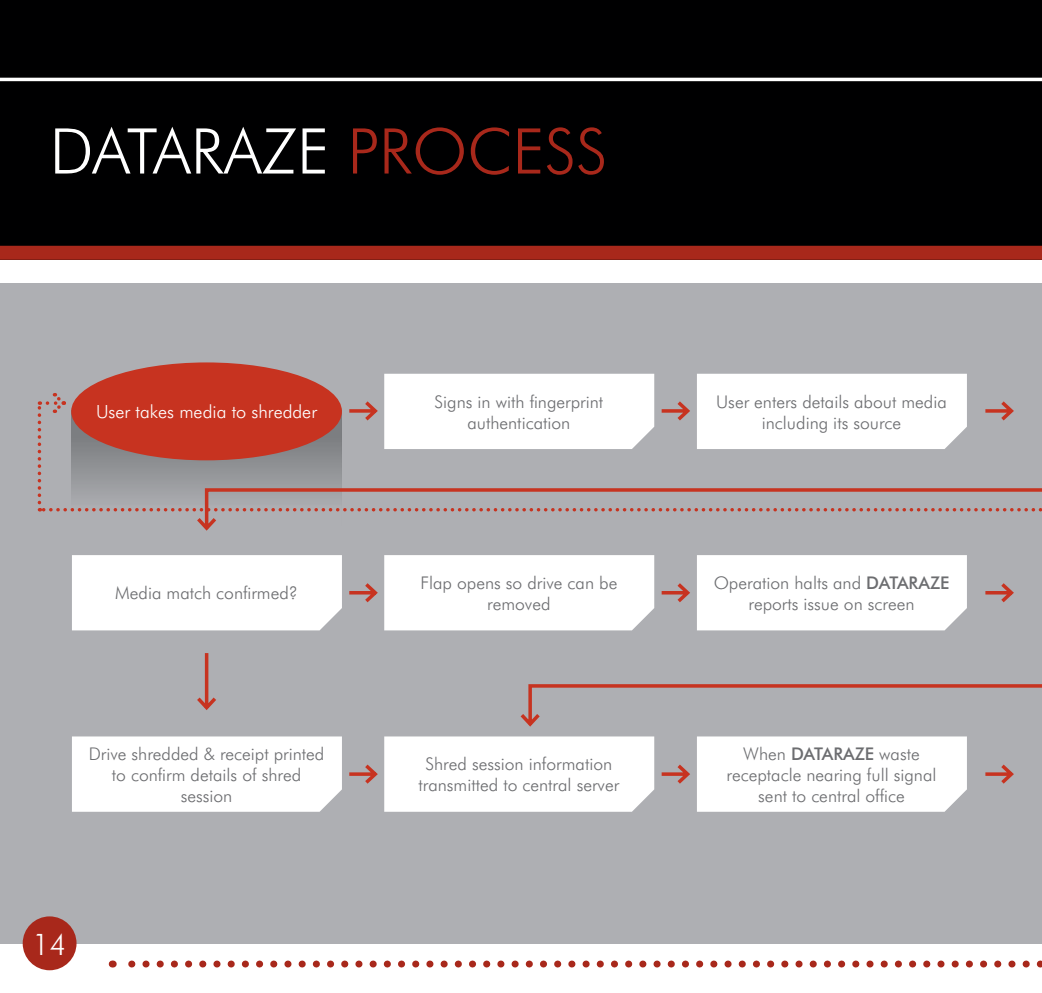
<style>
.page{position:relative;width:1042px;height:993px;background:#fff}
.page>*{position:absolute;margin:0;border:0;box-sizing:border-box;transform-origin:0 0}
.t1{font:300 63px "Futura BT";color:#fff}
.t2{font:300 29.75px "Futura BT";color:#fff}
.t3{font:300 18.2px "Futura BT";color:#fff}
.t4{font:300 17.5px/21px "Futura BT";color:#6c6d70;text-align:center}
.s1{color:#a8281b}
.s2{font-weight:500}
</style>
<div class="page">
<div style="left:0;top:283px;width:1042px;height:660px;background:#aeafb3"></div>
<img style="left:71px;top:415px;width:271px;height:97px">
<div style="left:0;top:0;width:1042px;height:260px;background:#000001"></div>
<div style="left:0;top:246px;width:1042px;height:14px;background:#a8281b"></div>
<hr style="left:0;top:78px;width:1042px;height:3px;background:#fff">
<svg style="left:128px;top:960px;width:914px;height:7px"></svg>
<div style="left:23px;top:916px;width:54px;height:53px;background:#a8281b;border-radius:50%"></div>
<div style="left:71px;top:362px;width:271px;height:98px;background:#c73320;border-radius:50%"></div>
<svg style="left:193px;top:465px;width:849px;height:66px"></svg>
<svg style="left:520px;top:684px;width:522px;height:43px"></svg>
<svg style="left:197px;top:653px;width:19px;height:57px"></svg>
<svg style="left:72px;top:555px;width:895px;height:75px;background:#f6f5f6"></svg>
<svg style="left:72px;top:736px;width:895px;height:75px;background:#f6f5f5"></svg>
<svg style="left:985px;top:583px;width:29px;height:20px"></svg>
<svg style="left:985px;top:764px;width:29px;height:20px"></svg>
<svg style="left:985px;top:401px;width:29px;height:20px"></svg>
<svg style="left:349px;top:373px;width:618px;height:76px;background:#f3f2f2"></svg>
<svg style="left:39px;top:508px;width:1003px;height:3px"></svg>
<svg style="left:38px;top:401px;width:3px;height:101px"></svg>
<svg style="left:47px;top:393px;width:19px;height:20px"></svg>
<h1 class="t1" style="left:50px;top:113px;width:559px">DATARAZE <span class="s1">PROCESS</span></h1>
<p class="t3" style="left:96px;top:400px;width:222px">User takes media to shredder</p>
<p class="t4" style="left:434px;top:390px;width:170px">Signs in with fingerprint authentication</p>
<p class="t4" style="left:716px;top:390px;width:232px">User enters details about media including its source</p>
<p class="t4" style="left:115px;top:582px;width:184px">Media match confirmed?</p>
<p class="t4" style="left:713px;top:572px;width:237px">Operation halts and <span class="s2">DATARAZE </span>reports issue on screen</p>
<p class="t4" style="left:420px;top:572px;width:199px">Flap opens so drive can be removed</p>
<p class="t4" style="left:89px;top:742px;width:237px">Drive shredded &amp; receipt printed to confirm details of shred session</p>
<p class="t4" style="left:726px;top:742px;width:211px">When <span class="s2">DATARAZE</span> waste receptacle nearing full signal sent to central office</p>
<p class="t4" style="left:418px;top:753px;width:202px">Shred session information transmitted to central server</p>
<h2 class="t2" style="left:32px;top:925px;width:36px">14</h2>
</div>
